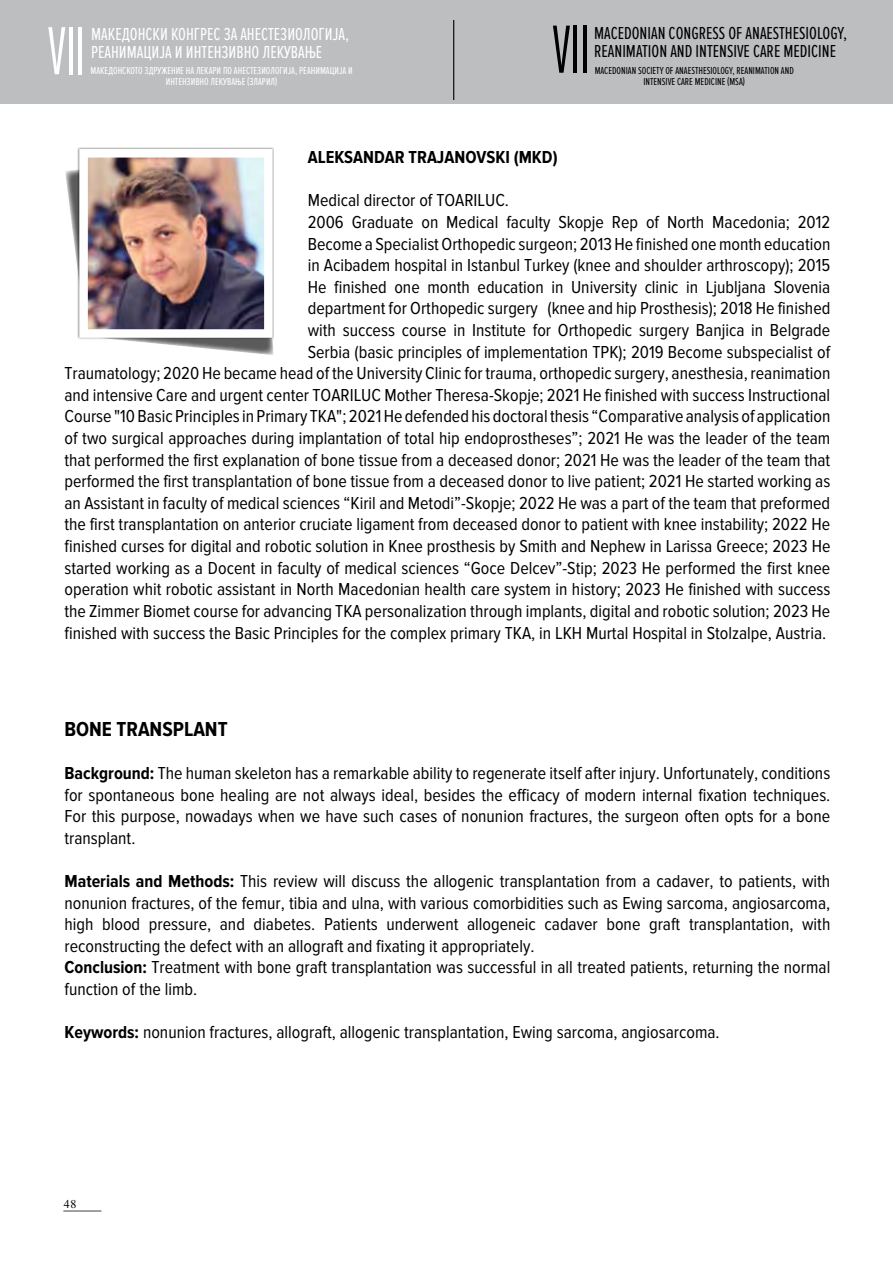
<style>
.page{position:relative;width:893px;height:1263px;background:#fff}
.page>*{position:absolute;margin:0;border:0;box-sizing:border-box;transform-origin:0 0}
.t1{font:700 21px "Proxima Nova Cond";color:#000}
.t2{font:18px/21.6px "Proxima Nova Cond";color:#000;text-align:justify}
.t3{font:18px/18px "Proxima Nova Ex Cn";color:#000}
.t4{font:18px/18px "Proxima Nova Ex Cn";color:#fff}
.t5{font:700 18px "Proxima Nova Cond";color:#000}
.t6{font:12px "Georgia";color:#000}
.t7{font:10.5px/10.5px "Proxima Nova Ex Cn";color:#fff;text-align:center}
.t8{font:10.5px/10.5px "Proxima Nova Ex Cn";color:#000;text-align:center}
.s1{font-weight:700}
</style>
<div class="page">
<hr style="left:63px;top:1210px;width:38px;height:2px;background:#808284">
<div style="left:0;top:0;width:893px;height:104px;background:#bcbec0"></div>
<svg style="left:48px;top:27px;width:17px;height:47px"></svg>
<hr style="left:69px;top:27px;width:3px;height:47px;background:#fff">
<hr style="left:78px;top:27px;width:4px;height:47px;background:#fff">
<svg style="left:553px;top:26px;width:17px;height:47px"></svg>
<hr style="left:573px;top:26px;width:4px;height:47px;background:#000">
<hr style="left:583px;top:26px;width:4px;height:47px;background:#000">
<hr style="left:453px;top:20px;width:1px;height:80px;background:#000">
<svg style="left:65px;top:156px;width:209px;height:199px"></svg>
<div style="left:78px;top:147px;width:196px;height:193px;background:#000;opacity:.5"></div>
<img style="left:89px;top:159px;width:174px;height:169px">
<div style="left:79px;top:149px;width:194px;height:189px;border:9px solid #fff"></div>
<p class="t4" style="left:91px;top:25px;width:259px">МАКЕДОНСКИ КОНГРЕС ЗА АНЕСТЕЗИОЛОГИЈА,<br>РЕАНИМАЦИЈА И ИНТЕНЗИВНО ЛЕКУВАЊЕ</p>
<p class="t7" style="left:91px;top:66px;width:264px">МАКЕДОНСКОТО ЗДРУЖЕНИЕ НА ЛЕКАРИ ПО АНЕСТЕЗИОЛОГИЈА, РЕАНИМАЦИЈА И<br>ИНТЕНЗИВНО ЛЕКУВАЊЕ (ЗЛАРИЛ)</p>
<p class="t3" style="left:594px;top:24px;width:255px">MACEDONIAN CONGRESS OF ANAESTHESIOLOGY,<br>REANIMATION AND INTENSIVE CARE MEDICINE</p>
<p class="t8" style="left:595px;top:66px;width:201px">MACEDONIAN SOCIETY OF ANAESTHESIOLOGY, REANIMATION AND<br>INTENSIVE CARE MEDICINE (MSA)</p>
<p class="t5" style="left:308px;top:148px;width:251px">ALEKSANDAR TRAJANOVSKI (MKD)</p>
<p class="t2" style="left:308px;top:190px;width:203px">Medical director of TOARILUC.</p>
<p class="t2" style="left:308px;top:212px;width:524px">2006 Graduate on Medical faculty Skopje Rep of North Macedonia; 2012</p>
<p class="t2" style="left:308px;top:233px;width:524px">Become a Specialist Orthopedic surgeon; 2013 He finished one month education</p>
<p class="t2" style="left:308px;top:255px;width:524px">in Acibadem hospital in Istanbul Turkey (knee and shoulder arthroscopy); 2015</p>
<p class="t2" style="left:308px;top:277px;width:524px">He finished one month education in University clinic in Ljubljana Slovenia</p>
<p class="t2" style="left:308px;top:298px;width:524px">department for Orthopedic surgery (knee and hip Prosthesis); 2018 He finished</p>
<p class="t2" style="left:308px;top:320px;width:524px">with success course in Institute for Orthopedic surgery Banjica in Belgrade</p>
<p class="t2" style="left:308px;top:341px;width:524px">Serbia (basic principles of implementation TPK); 2019 Become subspecialist of</p>
<p class="t2" style="left:64px;top:363px;width:767px">Traumatology; 2020 He became head of the University Clinic for trauma, orthopedic surgery, anesthesia, reanimation</p>
<p class="t2" style="left:64px;top:385px;width:767px">and intensive Care and urgent center TOARILUC Mother Theresa-Skopje; 2021 He finished with success Instructional</p>
<p class="t2" style="left:64px;top:406px;width:767px">Course "10 Basic Principles in Primary TKA"; 2021 He defended his doctoral thesis “Comparative analysis of application</p>
<p class="t2" style="left:64px;top:428px;width:767px">of two surgical approaches during implantation of total hip endoprostheses”; 2021 He was the leader of the team</p>
<p class="t2" style="left:64px;top:449px;width:767px">that performed the first explanation of bone tissue from a deceased donor; 2021 He was the leader of the team that</p>
<p class="t2" style="left:64px;top:471px;width:767px">performed the first transplantation of bone tissue from a deceased donor to live patient; 2021 He started working as</p>
<p class="t2" style="left:64px;top:493px;width:767px">an Assistant in faculty of medical sciences “Kiril and Metodi”-Skopje; 2022 He was a part of the team that preformed</p>
<p class="t2" style="left:64px;top:514px;width:767px">the first transplantation on anterior cruciate ligament from deceased donor to patient with knee instability; 2022 He</p>
<p class="t2" style="left:64px;top:536px;width:767px">finished curses for digital and robotic solution in Knee prosthesis by Smith and Nephew in Larissa Greece; 2023 He</p>
<p class="t2" style="left:64px;top:557px;width:767px">started working as a Docent in faculty of medical sciences “Goce Delcev”-Stip; 2023 He performed the first knee</p>
<p class="t2" style="left:64px;top:579px;width:767px">operation whit robotic assistant in North Macedonian health care system in history; 2023 He finished with success</p>
<p class="t2" style="left:64px;top:601px;width:767px">the Zimmer Biomet course for advancing TKA personalization through implants, digital and robotic solution; 2023 He</p>
<p class="t2" style="left:64px;top:622px;width:763px">finished with success the Basic Principles for the complex primary TKA, in LKH Murtal Hospital in Stolzalpe, Austria.</p>
<p class="t1" style="left:64px;top:718px;width:165px">BONE TRANSPLANT</p>
<p class="t2" style="left:64px;top:763px;width:767px"><span class="s1">Background:</span> The human skeleton has a remarkable ability to regenerate itself after injury. Unfortunately, conditions for spontaneous bone healing are not always ideal, besides the efficacy of modern internal fixation techniques.<br>For this purpose, nowadays when we have such cases of nonunion fractures, the surgeon often opts for a bone transplant.</p>
<p class="t2" style="left:64px;top:871px;width:767px;text-align:left"><span class="s1">Materials and Methods:</span> This review will discuss the allogenic transplantation from a cadaver, to patients, with nonunion fractures, of the femur, tibia and ulna, with various comorbidities such as Ewing sarcoma, angiosarcoma, high blood pressure, and diabetes. Patients underwent allogeneic cadaver bone graft transplantation, with reconstructing the defect with an allograft and fixating it appropriately.<br><span class="s1">Conclusion:</span> Treatment with bone graft transplantation was successful in all treated patients, returning the normal function of the limb.</p>
<p class="t2" style="left:64px;top:1022px;width:657px"><span class="s1">Keywords:</span> nonunion fractures, allograft, allogenic transplantation, Ewing sarcoma, angiosarcoma.</p>
<p class="t6" style="left:64px;top:1197px;width:14px">48</p>
</div>
